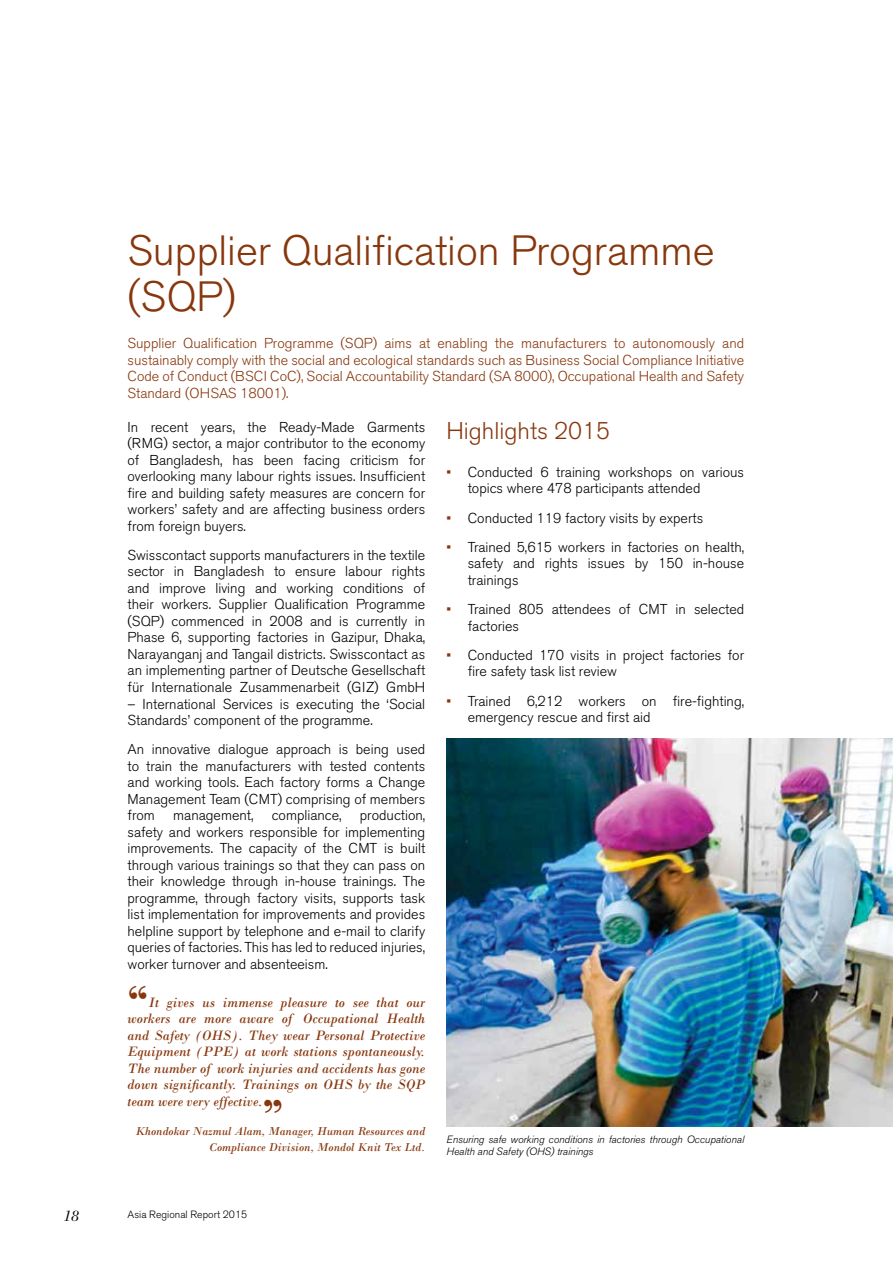
<style>
.page{position:relative;width:893px;height:1263px;background:#fff}
.page>*{position:absolute;margin:0;border:0;box-sizing:border-box;transform-origin:0 0}
.t1{font:300 42px/45.3px "Akzidenz Grotesk BQ";color:#88370d}
.t2{font:700 42px "Bodoni";color:#88370d}
.t3{font:300 24px "Akzidenz Grotesk BQ";color:#88370d}
.t4{font:italic 15.75px "Bodoni Std";color:#000}
.t5{font:300 14.25px/16.5px "Akzidenz Grotesk BQ";color:#000;text-align:justify}
.t6{font:300 14.25px/16.5px "Akzidenz Grotesk BQ";color:#88370d;text-align:justify}
.t7{font:italic 14.25px/16.5px "Bodoni";color:#88370d;text-align:justify}
.t8{font:italic 12px "Bodoni";color:#88370d}
.t9{font:italic 300 10.5px/11.4px "Akzidenz Grotesk BQ";color:#000}
.t10{font:300 10.5px "Akzidenz Grotesk BQ";color:#000}
.s1{font-weight:400;color:#88370d}
</style>
<div class="page">
<img style="left:446px;top:738px;width:447px;height:389px">
<h1 class="t1" style="left:128px;top:229px;width:589px">Supplier Qualification Programme (SQP)</h1>
<p class="t6" style="left:128px;top:336px;width:618px">Supplier Qualification Programme (SQP) aims at enabling the manufacturers to autonomously and sustainably comply with the social and ecological standards such as Business Social Compliance Initiative Code of Conduct (BSCI CoC), Social Accountability Standard (SA 8000), Occupational Health and Safety Standard (OHSAS 18001).</p>
<p class="t5" style="left:128px;top:419px;width:299px">In recent years, the Ready-Made Garments (RMG) sector, a major contributor to the economy of Bangladesh, has been facing criticism for overlooking many labour rights issues. Insufficient fire and building safety measures are concern for workers’ safety and are affecting business orders from foreign buyers.</p>
<p class="t5" style="left:128px;top:547px;width:299px">Swisscontact supports manufacturers in the textile sector in Bangladesh to ensure labour rights and improve living and working conditions of their workers. Supplier Qualification Programme (SQP) commenced in 2008 and is currently in Phase 6, supporting factories in Gazipur, Dhaka, Narayanganj and Tangail districts. Swisscontact as an implementing partner of Deutsche Gesellschaft für Internationale Zusammenarbeit (GIZ) GmbH</p>
<p class="t5" style="left:128px;top:696px;width:299px">– International Services is executing the ‘Social<br>Standards’ component of the programme.</p>
<p class="t5" style="left:128px;top:741px;width:299px">An innovative dialogue approach is being used to train the manufacturers with tested contents and working tools. Each factory forms a Change Management Team (CMT) comprising of members from</p>
<h2 class="t3" style="left:446px;top:417px;width:165px">Highlights 2015</h2>
<p class="t5" style="left:468px;top:464px;width:278px;text-indent:-21px"><span class="s1">•</span> Conducted 6 training workshops on various topics where 478 participants attended</p>
<p class="t5" style="left:446px;top:510px;width:258px"><span class="s1">•</span> Conducted 119 factory visits by experts</p>
<p class="t5" style="left:468px;top:539px;width:278px;text-indent:-21px"><span class="s1">•</span> Trained 5,615 workers in factories on health, safety and rights issues by 150 in-house trainings</p>
<p class="t5" style="left:468px;top:601px;width:278px;text-indent:-21px"><span class="s1">•</span> Trained 805 attendees of CMT in selected factories</p>
<p class="t5" style="left:468px;top:647px;width:278px;text-indent:-21px"><span class="s1">•</span> Conducted 170 visits in project factories for fire safety task list review</p>
<p class="t5" style="left:468px;top:693px;width:278px;text-indent:-21px"><span class="s1">•</span> Trained 6,212 workers on fire-fighting, emergency rescue and first aid</p>
<p class="t5" style="left:128px;top:807px;width:299px;text-indent:232px">production, safety and workers responsible for implementing improvements. The capacity of the CMT is built through various trainings so that they can pass on their knowledge through in-house trainings. The programme, through factory visits, supports task list implementation for improvements and provides helpline support by telephone and e-mail to clarify queries of factories. This has led to reduced injuries, worker turnover and absenteeism.</p>
<h1 class="t2" style="left:128px;top:975px;width:22px">“</h1>
<p class="t7" style="left:128px;top:993px;width:299px;text-indent:21px">It gives us immense pleasure to see that our workers are more aware of Occupational Health and Safety (OHS). They wear Personal Protective Equipment (PPE) at work stations spontaneously.<br>The number of work injuries and accidents has gone down significantly. Trainings on OHS by the SQP team were very effective.</p>
<p class="t8" style="left:135px;top:1124px;width:291px">Khondokar Nazmul Alam, Manager, Human Resources and</p>
<p class="t5" style="left:173px;top:807px;width:82px">management,</p>
<p class="t5" style="left:272px;top:807px;width:71px">compliance,</p>
<h1 class="t2" style="left:263px;top:1089px;width:22px">”</h1>
<p class="t8" style="left:209px;top:1140px;width:217px">Compliance Division, Mondol Knit Tex Ltd.</p>
<p class="t9" style="left:446px;top:1134px;width:299px">Ensuring safe working conditions in factories through Occupational<br>Health and Safety (OHS) trainings</p>
<p class="t4" style="left:64px;top:1207px;width:17px">18</p>
<p class="t10" style="left:128px;top:1208px;width:121px">Asia Regional Report 2015</p>
</div>
